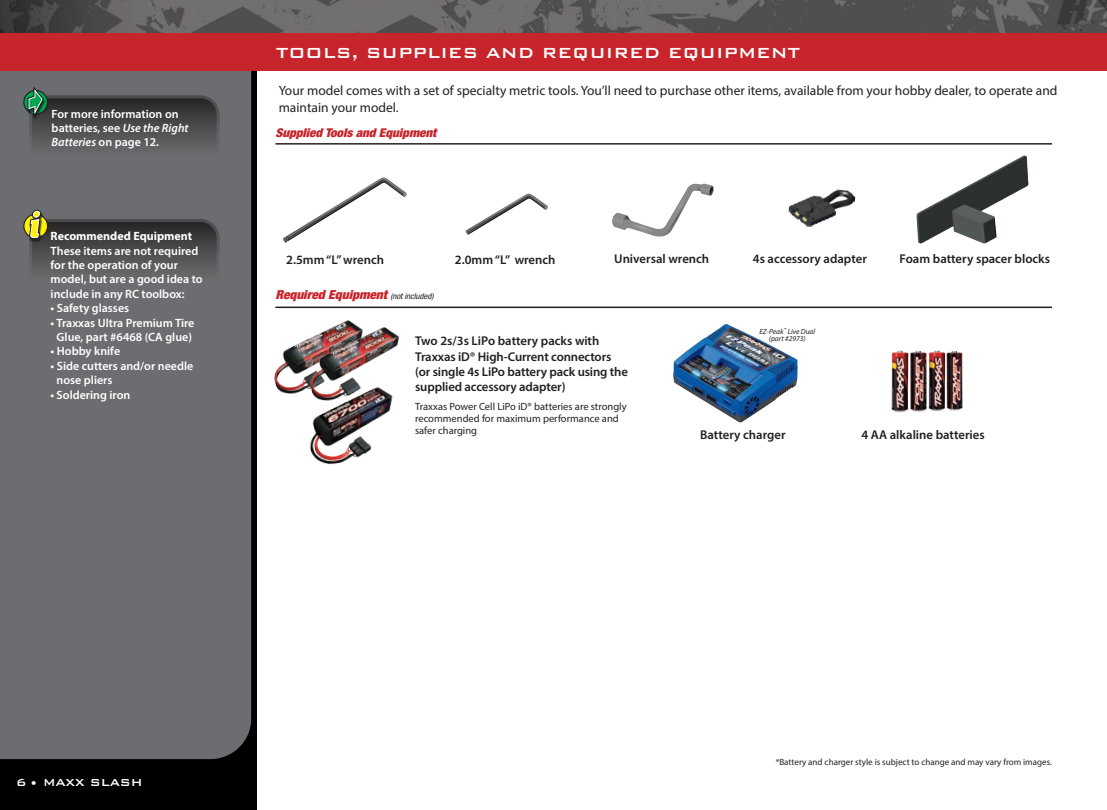
<style>
.page{position:relative;width:1107px;height:810px;background:#fff}
.page>*{position:absolute;margin:0;border:0;box-sizing:border-box;transform-origin:0 0}
.t1{font:500 19.5px "Bank Gothic BT";color:#fff}
.t2{font:13.5px/16.2px "Myriad Pro";color:#231f20}
.t3{font:500 13.5px "Bank Gothic BT";color:#fff}
.t4{font:600 12.75px/15.3px "Myriad Pro";letter-spacing:-.005em;color:#231f20}
.t5{font:italic 900 condensed 12.45px "Helvetica Neue LT Std";letter-spacing:-.005em;color:#c8242b;scale:1.08 1}
.t6{font:italic 900 condensed 12.15px "Helvetica Neue LT Std";letter-spacing:-.005em;color:#c8242b;scale:1.08 1}
.t7{font:600 12px/14.4px "Myriad Pro";color:#fff}
.t8{font:700 12px "Myriad Pro";color:#fff}
.t9{font:10.5px/12px "Myriad Pro";color:#231f20}
.t10{font:9px "Myriad Pro";color:#231f20}
.t11{font:italic 7.5px/7.5px "Myriad Pro";color:#231f20;text-align:center}
.s1{font-style:italic}
.s2{font-weight:400;font-size:8.1px;color:#231f20}
</style>
<div class="page">
<div style="left:0;top:13px;width:256px;height:797px;background:#000"></div>
<div style="left:0;top:70px;width:251px;height:689px;background:#6c6d70"></div>
<img style="left:0;top:0;width:1107px;height:33px">
<div style="left:0;top:33px;width:1107px;height:37px;background:#c8242b"></div>
<svg style="left:24px;top:90px;width:24px;height:24px"></svg>
<div style="left:23px;top:90px;width:25px;height:25px;border:1px solid #231f20;border-radius:50%"></div>
<svg style="left:26px;top:82px;width:192px;height:96px;background:#56595a"></svg>
<div style="left:29px;top:219px;width:191px;height:84px;border:3px solid #fff;border-radius:18px"></div>
<svg style="left:24px;top:214px;width:24px;height:24px"></svg>
<div style="left:23px;top:214px;width:25px;height:24px;border:1px solid #231f20;border-radius:50%"></div>
<div style="left:30px;top:211px;width:13px;height:31px;background:#231f20;opacity:.75"></div>
<div style="left:32px;top:210px;width:9px;height:9px;border:3px solid #231f20;border-radius:50%"></div>
<div style="left:33px;top:211px;width:7px;height:6px;background:#fff101;border-radius:50%"></div>
<div style="left:33px;top:211px;width:7px;height:7px;border:1px solid #fff;border-radius:50%"></div>
<svg style="left:28px;top:216px;width:190px;height:85px;background:#575756"></svg>
<hr style="left:275px;top:307px;width:777px;height:1px;background:#231f20">
<hr style="left:275px;top:143px;width:777px;height:2px;background:#231f20">
<svg style="left:283px;top:177px;width:124px;height:66px"></svg>
<svg style="left:466px;top:194px;width:82px;height:41px"></svg>
<svg style="left:612px;top:183px;width:102px;height:54px"></svg>
<img style="left:891px;top:350px;width:72px;height:62px">
<img style="left:673px;top:324px;width:125px;height:99px">
<img style="left:916px;top:155px;width:113px;height:89px">
<img style="left:788px;top:189px;width:68px;height:38px">
<img style="left:242px;top:312px;width:36px;height:92px">
<img style="left:278px;top:320px;width:121px;height:74px">
<img style="left:285px;top:385px;width:114px;height:80px">
<p class="t7" style="left:52px;top:106px;width:138px">For more information on batteries, see <span class="s1">Use the Right<br>Batteries</span> on page 12.</p>
<p class="t8" style="left:51px;top:228px;width:143px">Recommended Equipment</p>
<p class="t7" style="left:51px;top:243px;width:154px">These items are not required for the operation of your model, but are a good idea to include in any RC toolbox:</p>
<p class="t7" style="left:51px;top:301px;width:80px">• Safety glasses</p>
<p class="t7" style="left:51px;top:315px;width:145px;text-align:center">• Traxxas Ultra Premium Tire<br>Glue, part #6468 (CA glue)</p>
<p class="t7" style="left:51px;top:344px;width:71px">• Hobby knife</p>
<p class="t7" style="left:57px;top:358px;width:138px;text-indent:-6px">• Side cutters and/or needle nose pliers</p>
<p class="t7" style="left:51px;top:387px;width:81px">• Soldering iron</p>
<p class="t1" style="left:276px;top:42px;width:525px">TOOLS, SUPPLIES AND REQUIRED EQUIPMENT</p>
<p class="t2" style="left:279px;top:83px;width:780px">Your model comes with a set of specialty metric tools. You’ll need to purchase other items, available from your hobby dealer, to operate and maintain your model.</p>
<p class="t6" style="left:275px;top:125px;width:150px">Supplied Tools and Equipment</p>
<p class="t4" style="left:286px;top:252px;width:99px">2.5mm “L” wrench</p>
<p class="t4" style="left:455px;top:252px;width:102px">2.0mm “L” wrench</p>
<p class="t4" style="left:614px;top:251px;width:97px">Universal wrench</p>
<p class="t5" style="left:275px;top:287px;width:148px">Required Equipment <span class="s2">(not included)</span></p>
<p class="t4" style="left:753px;top:251px;width:116px">4s accessory adapter</p>
<p class="t4" style="left:900px;top:251px;width:152px">Foam battery spacer blocks</p>
<p class="t4" style="left:415px;top:333px;width:214px">Two 2s/3s LiPo battery packs with Traxxas iD® High-Current connectors (or single 4s LiPo battery pack using the supplied accessory adapter)</p>
<p class="t9" style="left:415px;top:400px;width:213px">Traxxas Power Cell LiPo iD® batteries are strongly recommended for maximum performance and safer charging</p>
<p class="t11" style="left:759px;top:327px;width:57px">EZ-Peak<sup>™</sup> Live Dual (part #2973)</p>
<p class="t4" style="left:700px;top:427px;width:87px">Battery charger</p>
<p class="t4" style="left:862px;top:427px;width:125px">4 AA alkaline batteries</p>
<p class="t3" style="left:16px;top:776px;width:128px">6 • MAXX SLASH</p>
<p class="t10" style="left:776px;top:757px;width:278px">*Battery and charger style is subject to change and may vary from images.</p>
</div>
